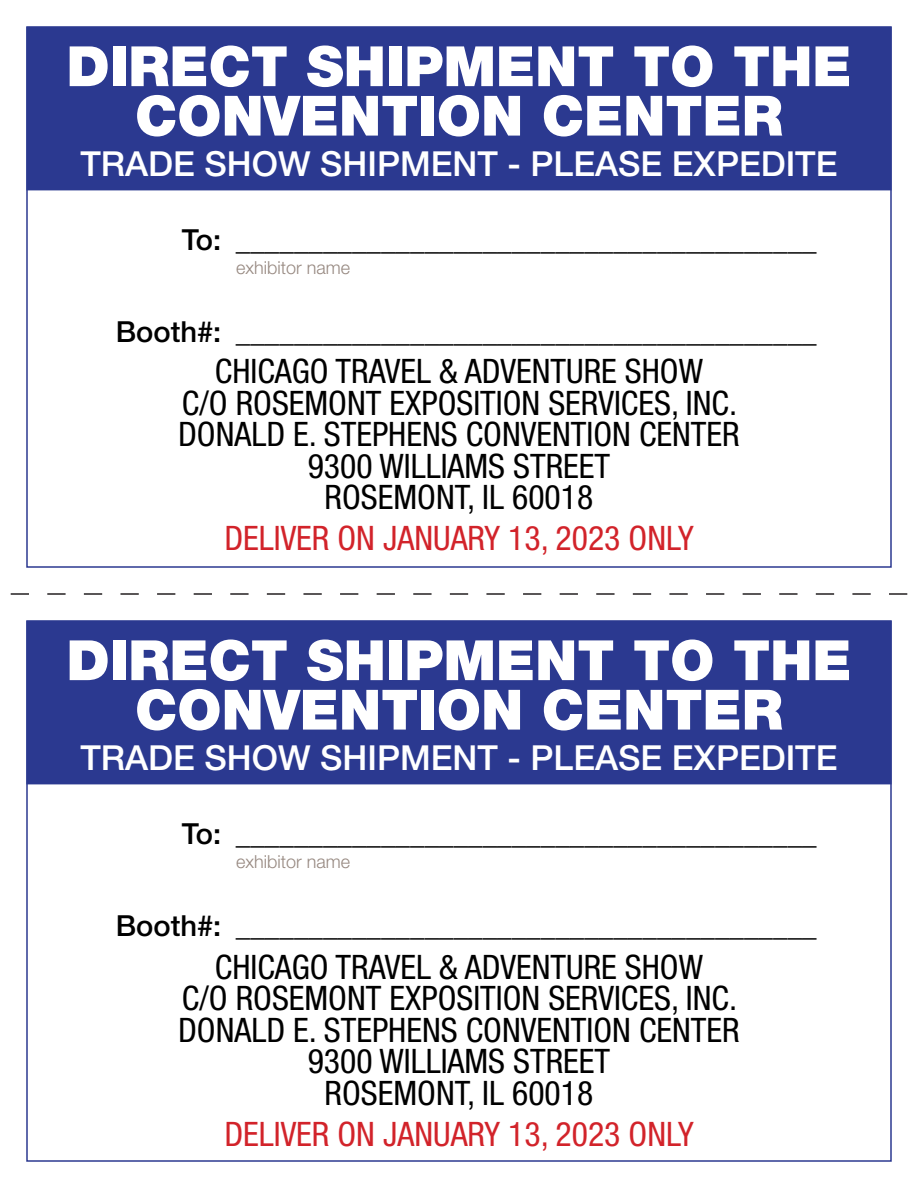
<style>
.page{position:relative;width:918px;height:1188px;background:#fff}
.page>*{position:absolute;margin:0;border:0;box-sizing:border-box;transform-origin:0 0}
.t1{font:900 55.65px/49.5px "Helvetica Neue LT Std";color:#fff;text-align:center}
.t2{font:500 34.5px "Helvetica Neue LT Std";color:#fff}
.t3{font:condensed 33.75px "Helvetica Neue LT Std";color:#000}
.t4{font:condensed 33.75px "Helvetica Neue LT Std";color:#d2232a}
.t5{font:500 29.1px "Helvetica Neue LT Std";color:#000}
.t6{font:300 18px "Helvetica Neue LT Std";color:#978981}
</style>
<div class="page">
<svg style="left:10px;top:593px;width:898px;height:2px"></svg>
<div style="left:27px;top:28px;width:864px;height:162px;background:#2b3990"></div>
<div style="left:26px;top:27px;width:866px;height:163px;border:2px solid #2b3990"></div>
<div style="left:27px;top:622px;width:864px;height:162px;background:#2b3990"></div>
<div style="left:26px;top:621px;width:866px;height:163px;border:2px solid #2b3990"></div>
<h1 class="t1" style="left:66px;top:41px;width:787px">DIRECT SHIPMENT TO THE<br>CONVENTION CENTER</h1>
<p class="t2" style="left:81px;top:143px;width:758px">TRADE SHOW SHIPMENT - PLEASE EXPEDITE</p>
<p class="t5" style="left:182px;top:223px;width:636px">To: ________________________________________</p>
<p class="t6" style="left:236px;top:257px;width:116px">exhibitor name</p>
<p class="t5" style="left:116px;top:314px;width:702px">Booth#: ________________________________________</p>
<p class="t3" style="left:215px;top:352px;width:34px">CHICAGO</p>
<p class="t3" style="left:336px;top:352px;width:17px">TRAVEL</p>
<p class="t3" style="left:439px;top:352px;width:44px">&amp; ADVENTURE</p>
<p class="t3" style="left:625px;top:352px;width:80px">SHO W</p>
<p class="t3" style="left:182px;top:383px;width:557px">C/O ROSEMONT EXPOSITION SERVICES, INC.</p>
<p class="t3" style="left:178px;top:415px;width:563px">DONALD E. STEPHENS CONVENTION CENTER</p>
<p class="t3" style="left:308px;top:446px;width:304px">9300 WILLIAMS STREET</p>
<p class="t3" style="left:325px;top:478px;width:270px">ROSEMONT, IL 60018</p>
<p class="t4" style="left:224px;top:518px;width:192px">DELIVER ON JANUARY</p>
<p class="t4" style="left:508px;top:518px;width:187px">13, 2023 ONLY</p>
<h1 class="t1" style="left:66px;top:635px;width:787px">DIRECT SHIPMENT TO THE<br>CONVENTION CENTER</h1>
<p class="t2" style="left:81px;top:737px;width:758px">TRADE SHOW SHIPMENT - PLEASE EXPEDITE</p>
<p class="t5" style="left:182px;top:817px;width:636px">To: ________________________________________</p>
<p class="t6" style="left:236px;top:851px;width:116px">exhibitor name</p>
<p class="t5" style="left:116px;top:908px;width:702px">Booth#: ________________________________________</p>
<p class="t3" style="left:215px;top:947px;width:34px">CHICAGO</p>
<p class="t3" style="left:336px;top:947px;width:17px">TRAVEL</p>
<p class="t3" style="left:439px;top:947px;width:44px">&amp; ADVENTURE</p>
<p class="t3" style="left:625px;top:947px;width:80px">SHO W</p>
<p class="t3" style="left:182px;top:979px;width:557px">C/O ROSEMONT EXPOSITION SERVICES, INC.</p>
<p class="t3" style="left:178px;top:1010px;width:563px">DONALD E. STEPHENS CONVENTION CENTER</p>
<p class="t3" style="left:308px;top:1042px;width:304px">9300 WILLIAMS STREET</p>
<p class="t3" style="left:325px;top:1073px;width:270px">ROSEMONT, IL 60018</p>
<p class="t4" style="left:224px;top:1114px;width:192px">DELIVER ON JANUARY</p>
<p class="t4" style="left:508px;top:1114px;width:187px">13, 2023 ONLY</p>
</div>
